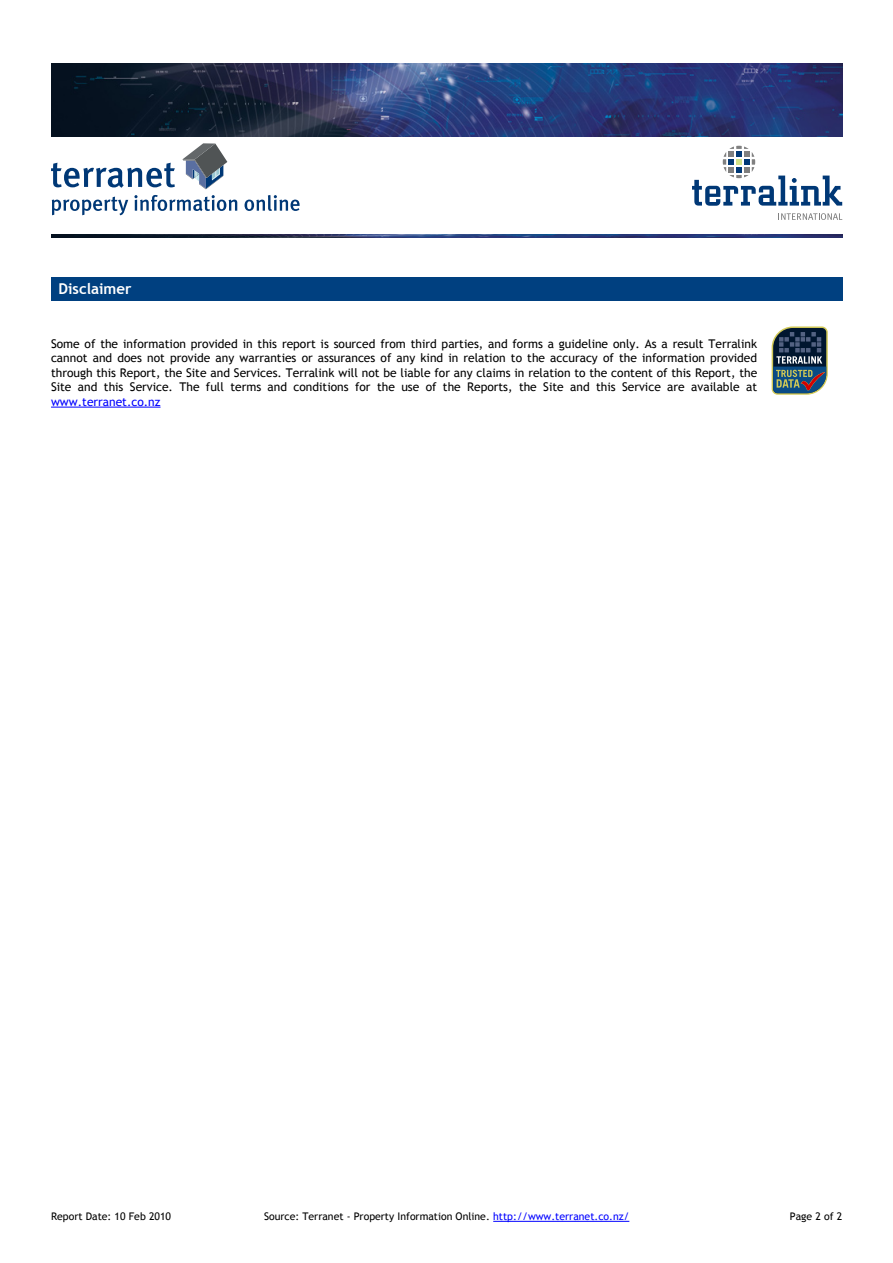
<style>
.page{position:relative;width:893px;height:1263px;background:#fff}
.page>*{position:absolute;margin:0;border:0;box-sizing:border-box;transform-origin:0 0}
.t1{font:700 15px "Trebuchet MS";color:#fff}
.t2{font:12px/14.4px "Trebuchet MS";color:#000;text-align:justify}
.t3{font:12px "Trebuchet MS";color:#00f}
.t4{font:10.5px "Trebuchet MS";color:#000}
.s1{color:#00f}
</style>
<div class="page">
<div style="left:51px;top:277px;width:791px;height:24px;background:#004080"></div>
<svg style="left:771px;top:326px;width:56px;height:69px;background:#495e69"></svg>
<hr style="left:51px;top:407px;width:109px;height:1px;background:#00f">
<img style="left:51px;top:64px;width:791px;height:72px">
<svg style="left:692px;top:146px;width:150px;height:60px"></svg>
<svg style="left:778px;top:213px;width:64px;height:7px"></svg>
<svg style="left:182px;top:143px;width:45px;height:46px"></svg>
<svg style="left:51px;top:163px;width:124px;height:25px"></svg>
<svg style="left:52px;top:197px;width:76px;height:18px"></svg>
<svg style="left:134px;top:195px;width:103px;height:16px"></svg>
<svg style="left:244px;top:195px;width:55px;height:16px"></svg>
<img style="left:51px;top:234px;width:791px;height:4px">
<hr style="left:493px;top:1221px;width:136px;height:1px;background:#00f">
<p class="t1" style="left:59px;top:280px;width:74px">Disclaimer</p>
<p class="t2" style="left:51px;top:336px;width:707px">Some of the information provided in this report is sourced from third parties, and forms a guideline only. As a result Terralink cannot and does not provide any warranties or assurances of any kind in relation to the accuracy of the information provided through this Report, the Site and Services. Terralink will not be liable for any claims in relation to the content of this Report, the Site and this Service. The full terms and conditions for the use of the Reports, the Site and this Service are available at</p>
<p class="t3" style="left:51px;top:394px;width:111px">www.terranet.co.nz</p>
<p class="t4" style="left:51px;top:1210px;width:121px">Report Date: 10 Feb 2010</p>
<p class="t4" style="left:264px;top:1210px;width:367px">Source: Terranet - Property Information Online. <span class="s1">http://www.terranet.co.nz/</span></p>
<p class="t4" style="left:790px;top:1210px;width:54px">Page 2 of 2</p>
</div>
